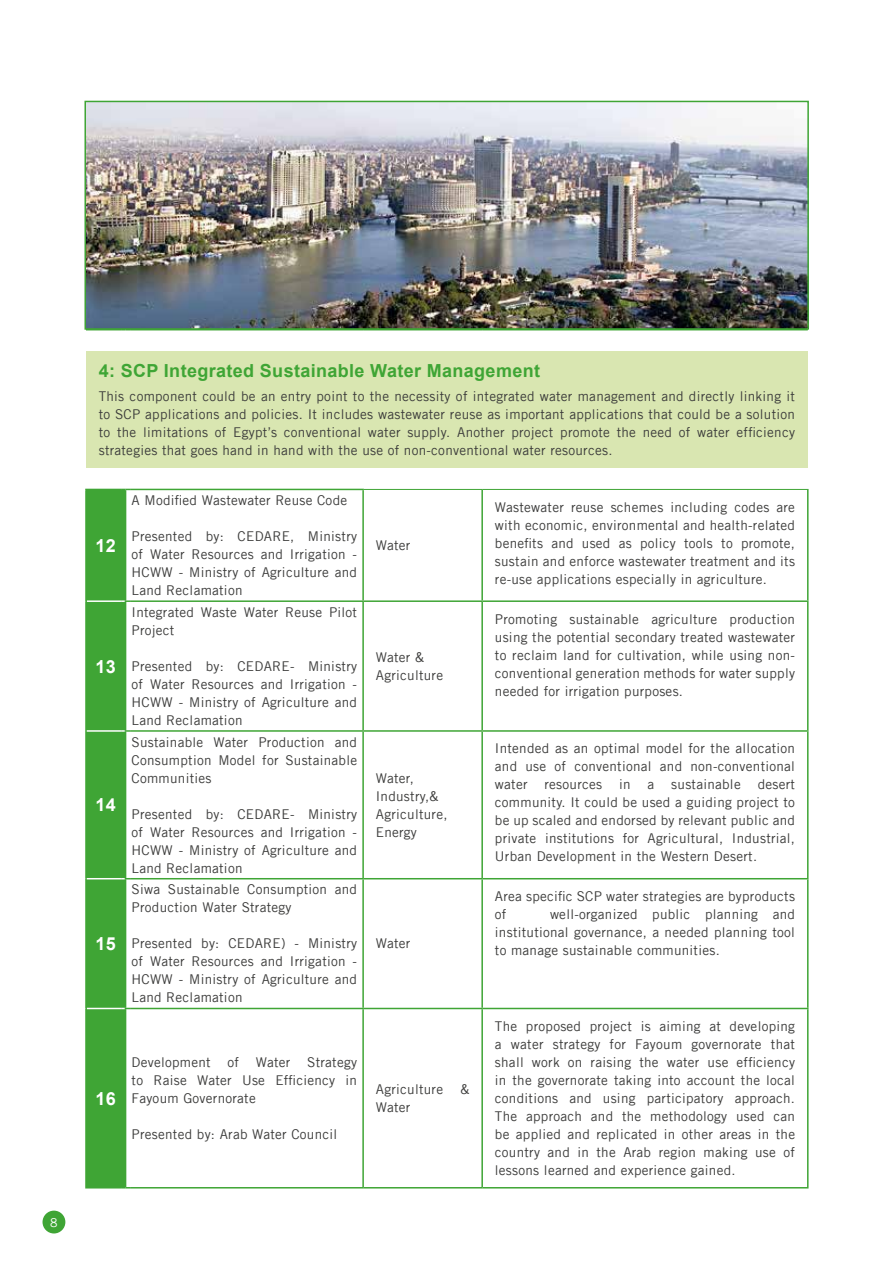
<style>
.page{position:relative;width:893px;height:1263px;background:#fff}
.page>*{position:absolute;margin:0;border:0;box-sizing:border-box;transform-origin:0 0}
.t1{font:700 18px "Arial";letter-spacing:.02em;color:#3fa535}
.t2{font:700 18px "Arial";letter-spacing:.02em;color:#fff}
.t3{font:13.5px/18px "Trade Gothic LT";letter-spacing:.02em;color:#3c3c3b;text-align:justify}
.t4{font:12.15px "Trade Gothic LT";color:#fff}
</style>
<div class="page">
<div style="left:43px;top:1210px;width:22px;height:23px;background:#3fa535;border-radius:50%"></div>
<div style="left:86px;top:351px;width:722px;height:117px;background:#d9e6b1"></div>
<svg style="left:130px;top:490px;width:677px;height:520px"></svg>
<hr style="left:85px;top:489px;width:36px;height:1px;background:#3fa535">
<hr style="left:85px;top:490px;width:2px;height:111px;background:#3fa535">
<hr style="left:85px;top:601px;width:2px;height:130px;background:#3fa535">
<hr style="left:85px;top:731px;width:2px;height:148px;background:#3fa535">
<hr style="left:85px;top:879px;width:2px;height:129px;background:#3fa535">
<hr style="left:85px;top:1008px;width:2px;height:179px;background:#3fa535">
<hr style="left:130px;top:1187px;width:233px;height:1px;background:#3fa535">
<hr style="left:363px;top:1187px;width:119px;height:1px;background:#3fa535">
<hr style="left:482px;top:1187px;width:326px;height:1px;background:#3fa535">
<hr style="left:807px;top:490px;width:1px;height:110px;background:#3fa535">
<hr style="left:807px;top:602px;width:1px;height:128px;background:#3fa535">
<hr style="left:807px;top:732px;width:1px;height:146px;background:#3fa535">
<hr style="left:807px;top:879px;width:1px;height:129px;background:#3fa535">
<hr style="left:807px;top:1009px;width:1px;height:178px;background:#3fa535">
<hr style="left:130px;top:489px;width:234px;height:1px;background:#3fa535">
<hr style="left:364px;top:489px;width:118px;height:1px;background:#3fa535">
<hr style="left:482px;top:489px;width:326px;height:1px;background:#3fa535">
<hr style="left:85px;top:1187px;width:36px;height:1px;background:#3fa535">
<hr style="left:362px;top:490px;width:2px;height:110px;background:#3fa535">
<hr style="left:481px;top:490px;width:2px;height:110px;background:#3fa535">
<hr style="left:130px;top:600px;width:233px;height:2px;background:#3fa535">
<hr style="left:362px;top:602px;width:2px;height:128px;background:#3fa535">
<hr style="left:363px;top:600px;width:119px;height:2px;background:#3fa535">
<hr style="left:481px;top:602px;width:2px;height:128px;background:#3fa535">
<hr style="left:482px;top:600px;width:326px;height:2px;background:#3fa535">
<hr style="left:130px;top:730px;width:233px;height:2px;background:#3fa535">
<hr style="left:362px;top:732px;width:2px;height:146px;background:#3fa535">
<hr style="left:363px;top:730px;width:119px;height:2px;background:#3fa535">
<hr style="left:481px;top:732px;width:2px;height:146px;background:#3fa535">
<hr style="left:482px;top:730px;width:326px;height:2px;background:#3fa535">
<hr style="left:130px;top:878px;width:233px;height:1px;background:#3fa535">
<hr style="left:362px;top:879px;width:2px;height:129px;background:#3fa535">
<hr style="left:363px;top:878px;width:119px;height:1px;background:#3fa535">
<hr style="left:481px;top:879px;width:2px;height:129px;background:#3fa535">
<hr style="left:482px;top:878px;width:326px;height:1px;background:#3fa535">
<svg style="left:86px;top:489px;width:44px;height:699px;background:#50ad47"></svg>
<hr style="left:130px;top:1008px;width:233px;height:1px;background:#3fa535">
<hr style="left:362px;top:1009px;width:2px;height:178px;background:#3fa535">
<hr style="left:363px;top:1008px;width:119px;height:1px;background:#3fa535">
<hr style="left:481px;top:1009px;width:2px;height:178px;background:#3fa535">
<hr style="left:482px;top:1008px;width:326px;height:1px;background:#3fa535">
<img style="left:87px;top:104px;width:719px;height:223px">
<div style="left:84px;top:101px;width:725px;height:229px;border:2px solid #3fa535"></div>
<p class="t4" style="left:50px;top:1215px;width:9px">8</p>
<h1 class="t1" style="left:99px;top:359px;width:443px">4: SCP Integrated Sustainable Water Management</h1>
<p class="t3" style="left:99px;top:387px;width:698px">This component could be an entry point to the necessity of integrated water management and directly linking it to SCP applications and policies. It includes wastewater reuse as important applications that could be a solution to the limitations of Egypt’s conventional water supply. Another project promote the need of water efficiency strategies that goes hand in hand with the use of non-conventional water resources.</p>
<h1 class="t2" style="left:96px;top:534px;width:22px">12</h1>
<h1 class="t2" style="left:96px;top:654px;width:22px">13</h1>
<h1 class="t2" style="left:96px;top:793px;width:22px">14</h1>
<h1 class="t2" style="left:96px;top:932px;width:22px">15</h1>
<p class="t3" style="left:132px;top:491px;width:217px">A Modified Wastewater Reuse Code</p>
<p class="t3" style="left:132px;top:527px;width:227px">Presented by: CEDARE, Ministry of Water Resources and Irrigation - HCWW - Ministry of Agriculture and Land Reclamation</p>
<p class="t3" style="left:376px;top:536px;width:36px">Water</p>
<p class="t3" style="left:132px;top:603px;width:227px">Integrated Waste Water Reuse Pilot<br>Project</p>
<p class="t3" style="left:132px;top:657px;width:227px">Presented by: CEDARE- Ministry of Water Resources and Irrigation - HCWW - Ministry of Agriculture and Land Reclamation</p>
<p class="t3" style="left:376px;top:648px;width:69px">Water &amp;<br>Agriculture</p>
<p class="t3" style="left:132px;top:733px;width:227px">Sustainable Water Production and Consumption Model for Sustainable Communities</p>
<p class="t3" style="left:132px;top:805px;width:227px">Presented by: CEDARE- Ministry of Water Resources and Irrigation - HCWW - Ministry of Agriculture and Land Reclamation</p>
<p class="t3" style="left:376px;top:769px;width:73px;text-align:left">Water,<br>Industry,&amp;<br>Agriculture,<br>Energy</p>
<p class="t3" style="left:132px;top:880px;width:227px">Siwa Sustainable Consumption and<br>Production Water Strategy</p>
<p class="t3" style="left:132px;top:934px;width:227px">Presented by: CEDARE) - Ministry of Water Resources and Irrigation - HCWW - Ministry of Agriculture and Land Reclamation</p>
<p class="t3" style="left:376px;top:934px;width:36px">Water</p>
<h1 class="t2" style="left:96px;top:1086px;width:22px">16</h1>
<p class="t3" style="left:132px;top:1053px;width:227px">Development of Water Strategy to Raise Water Use Efficiency in Fayoum Governorate</p>
<p class="t3" style="left:132px;top:1125px;width:207px">Presented by: Arab Water Council</p>
<p class="t3" style="left:376px;top:1080px;width:69px">Agriculture</p>
<p class="t3" style="left:460px;top:1080px;width:11px">&amp;</p>
<p class="t3" style="left:376px;top:1098px;width:36px">Water</p>
<p class="t3" style="left:495px;top:498px;width:302px">Wastewater reuse schemes including codes are with economic, environmental and health-related benefits and used as policy tools to promote, sustain and enforce wastewater treatment and its re-use applications especially in agriculture.</p>
<p class="t3" style="left:495px;top:610px;width:302px">Promoting sustainable agriculture production using the potential secondary treated wastewater to reclaim land for cultivation, while using non&shy;conventional generation methods for water supply needed for irrigation purposes.</p>
<p class="t3" style="left:495px;top:739px;width:302px">Intended as an optimal model for the allocation and use of conventional and non-conventional water</p>
<p class="t3" style="left:544px;top:775px;width:59px">resources</p>
<p class="t3" style="left:619px;top:775px;width:13px">in</p>
<p class="t3" style="left:648px;top:775px;width:8px">a</p>
<p class="t3" style="left:671px;top:775px;width:71px">sustainable</p>
<p class="t3" style="left:495px;top:775px;width:302px;text-indent:263px">desert community. It could be used a guiding project to be up scaled and endorsed by relevant public and private institutions for Agricultural, Industrial, Urban Development in the Western Desert.</p>
<p class="t3" style="left:495px;top:887px;width:302px">Area specific SCP water strategies are byproducts of</p>
<p class="t3" style="left:495px;top:905px;width:302px;text-indent:55px">well-organized public planning and institutional governance, a needed planning tool to manage sustainable communities.</p>
<p class="t3" style="left:495px;top:1017px;width:302px">The proposed project is aiming at developing a water strategy for Fayoum governorate that shall work on raising the water use efficiency in the governorate taking into account the local conditions and using participatory approach.<br>The approach and the methodology used can be applied and replicated in other areas in the country and in the Arab region making use of lessons learned and experience gained.</p>
</div>
